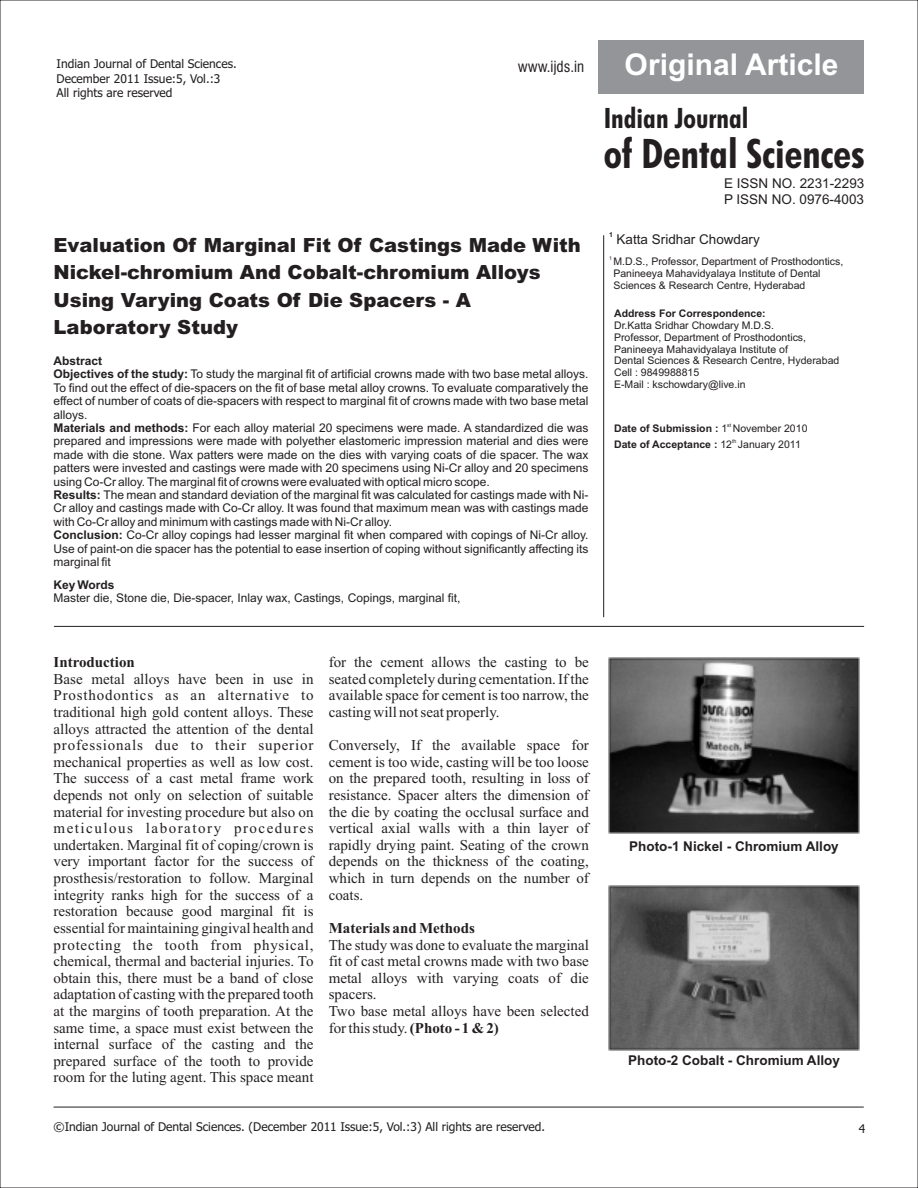
<style>
.page{position:relative;width:918px;height:1188px;background:#fff}
.page>*{position:absolute;margin:0;border:0;box-sizing:border-box;transform-origin:0 0}
.t1{font:700 condensed 40.8px "Futura BT";color:#231f20}
.t2{font:700 30px "Arial";color:#fff}
.t3{font:700 condensed 28.2px "Futura BT";color:#231f20}
.t4{font:900 19.5px/27.5px "Arial";color:#231f20}
.t5{font:15px/16.6px "Times New Roman";color:#231f20;text-align:justify}
.t6{font:700 15px "Times New Roman";color:#231f20}
.t7{font:condensed 15px "Swiss 721 BT";color:#231f20}
.t8{font:13.5px/15.9px "Arial";color:#231f20}
.t9{font:700 13.5px "Arial";color:#231f20}
.t10{font:12px/13.4px "Arial";color:#231f20}
.t11{font:12px/14.5px "Tahoma";color:#231f20}
.t12{font:700 12px "Arial";color:#231f20}
.t13{font:10.5px/11.7px "Arial";color:#231f20}
.t14{font:700 10.5px "Arial";color:#231f20}
.t15{font:700 6.75px "Arial";color:#231f20}
.t16{font:5.25px "Arial";color:#231f20}
.s1{font-weight:700}
.s2{font-weight:400}
</style>
<div class="page">
<div style="left:598px;top:40px;width:266px;height:54px;background:#939598"></div>
<hr style="left:603px;top:235px;width:1px;height:382px;background:#231f20">
<hr style="left:54px;top:626px;width:810px;height:1px;background:#231f20">
<hr style="left:54px;top:1107px;width:810px;height:1px;background:#231f20">
<img style="left:608px;top:658px;width:252px;height:175px">
<img style="left:608px;top:886px;width:252px;height:165px">
<p class="t11" style="left:57px;top:58px;width:182px">Indian Journal of Dental Sciences.<br>December 2011 Issue:5, Vol.:3<br>All rights are reserved</p>
<p class="t7" style="left:518px;top:60px;width:68px">www.ijds.in</p>
<h2 class="t2" style="left:625px;top:53px;width:215px">Original Article</h2>
<h1 class="t1" style="left:604px;top:137px;width:263px">of Dental Sciences</h1>
<h3 class="t3" style="left:604px;top:106px;width:146px">Indian Journal</h3>
<h3 class="t4" style="left:54px;top:233px;width:529px">Evaluation Of Marginal Fit Of Castings Made With Nickel-chromium And Cobalt-chromium Alloys Using Varying Coats Of Die Spacers - A Laboratory Study</h3>
<p class="t10" style="left:53px;top:355px;width:537px"><span class="s1">Abstract<br>Objectives of the study:</span> To study the marginal fit of artificial crowns made with two base metal alloys.<br>To find out the effect of die-spacers on the fit of base metal alloy crowns. To evaluate comparatively the effect of number of coats of die-spacers with respect to marginal fit of crowns made with two base metal alloys.<br><span class="s1">Materials and methods:</span> For each alloy material 20 specimens were made. A standardized die was prepared and impressions were made with polyether elastomeric impression material and dies were made with die stone. Wax patters were made on the dies with varying coats of die spacer. The wax patters were invested and castings were made with 20 specimens using Ni-Cr alloy and 20 specimens using Co-Cr alloy. The marginal fit of crowns were evaluated with optical micro scope.<br><span class="s1">Results:</span> The mean and standard deviation of the marginal fit was calculated for castings made with Ni-Cr alloy and castings made with Co-Cr alloy. It was found that maximum mean was with castings made with Co-Cr alloy and minimum with castings made with Ni-Cr alloy.<br><span class="s1">Conclusion:</span> Co-Cr alloy copings had lesser marginal fit when compared with copings of Ni-Cr alloy.<br>Use of paint-on die spacer has the potential to ease insertion of coping without significantly affecting its marginal fit</p>
<p class="t12" style="left:54px;top:580px;width:63px">Key Words</p>
<p class="t10" style="left:54px;top:592px;width:408px">Master die, Stone die, Die-spacer, Inlay wax, Castings, Copings, marginal fit,</p>
<p class="t8" style="left:724px;top:177px;width:142px">E ISSN NO. 2231-2293<br>P ISSN NO. 0976-4003</p>
<p class="t15" style="left:609px;top:232px;width:5px">1</p>
<p class="t8" style="left:617px;top:233px;width:145px">Katta Sridhar Chowdary</p>
<p class="t16" style="left:609px;top:256px;width:4px">1</p>
<p class="t13" style="left:613px;top:257px;width:231px">M.D.S., Professor, Department of Prosthodontics,<br>Panineeya Mahavidyalaya Institute of Dental<br>Sciences &amp; Research Centre, Hyderabad</p>
<p class="t14" style="left:614px;top:310px;width:153px">Address For Correspondence:</p>
<p class="t13" style="left:614px;top:320px;width:227px">Dr.Katta Sridhar Chowdary M.D.S.<br>Professor, Department of Prosthodontics, Panineeya Mahavidyalaya Institute of<br>Dental Sciences &amp; Research Centre, Hyderabad Cell : 9849988815<br>E-Mail : kschowdary@live.in</p>
<p class="t16" style="left:727px;top:423px;width:6px">st</p>
<p class="t14" style="left:614px;top:424px;width:195px">Date of Submission : <span class="s2">1 November 2010</span></p>
<p class="t16" style="left:732px;top:439px;width:6px">th</p>
<p class="t14" style="left:614px;top:440px;width:188px">Date of Acceptance : <span class="s2">12 January 2011</span></p>
<p class="t5" style="left:329px;top:655px;width:262px">for the cement allows the casting to be seated completely during cementation. If the available space for cement is too narrow, the casting will not seat properly.</p>
<p class="t5" style="left:329px;top:738px;width:262px">Conversely, If the available space for cement is too wide, casting will be too loose on the prepared tooth, resulting in loss of resistance. Spacer alters the dimension of the die by coating the occlusal surface and vertical axial walls with a thin layer of rapidly drying paint. Seating of the crown depends on the thickness of the coating, which in turn depends on the number of coats.</p>
<p class="t6" style="left:329px;top:923px;width:148px">Materials and Methods</p>
<p class="t5" style="left:329px;top:938px;width:262px;text-align:left">The study was done to evaluate the marginal fit of cast metal crowns made with two base metal alloys with varying coats of die spacers.<br>Two base metal alloys have been selected for this study. <span class="s1">(Photo - 1 &amp; 2)</span></p>
<p class="t6" style="left:54px;top:657px;width:83px">Introduction</p>
<p class="t5" style="left:53px;top:672px;width:262px">Base metal alloys have been in use in Prosthodontics as an alternative to traditional high gold content alloys. These alloys attracted the attention of the dental professionals due to their superior mechanical properties as well as low cost.<br>The success of a cast metal frame work depends not only on selection of suitable material for investing procedure but also on meticulous laboratory procedures undertaken. Marginal fit of coping/crown is very important factor for the success of prosthesis/restoration to follow. Marginal integrity ranks high for the success of a restoration because good marginal fit is essential for maintaining gingival health and protecting the tooth from physical, chemical, thermal and bacterial injuries. To obtain this, there must be a band of close adaptation of casting with the prepared tooth at the margins of tooth preparation. At the same time, a space must exist between the internal surface of the casting and the prepared surface of the tooth to provide room for the luting agent. This space meant</p>
<p class="t11" style="left:54px;top:1121px;width:493px">©Indian Journal of Dental Sciences. (December 2011 Issue:5, Vol.:3) All rights are reserved.</p>
<p class="t11" style="left:859px;top:1122px;width:8px">4</p>
<p class="t9" style="left:629px;top:841px;width:211px">Photo-1 Nickel - Chromium Alloy</p>
<p class="t9" style="left:628px;top:1055px;width:213px">Photo-2 Cobalt - Chromium Alloy</p>
</div>
